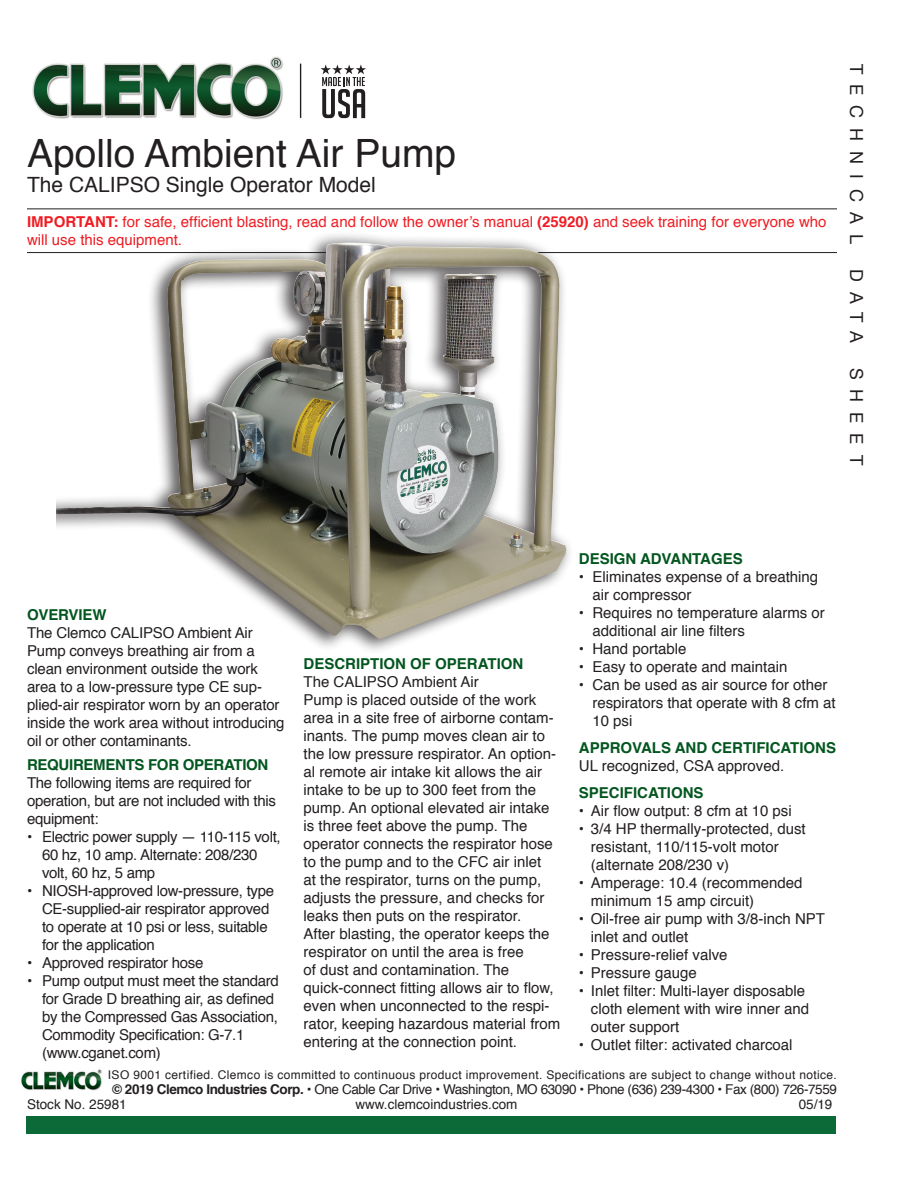
<style>
.page{position:relative;width:918px;height:1188px;background:#fff}
.page>*{position:absolute;margin:0;border:0;box-sizing:border-box;transform-origin:0 0}
.t1{font:39px "Helvetica";color:#231f20}
.t2{font:21px "Helvetica";color:#231f20}
.t3{font:18px "Helvetica Neue";letter-spacing:.56em;color:#231f20}
.t4{font:15px/18px "Helvetica";color:#231f20}
.t5{font:15px/18px "Helvetica";letter-spacing:-.02em;color:#231f20}
.t6{font:15px/18px "Helvetica";color:#ee1d23}
.t7{font:700 15px "Helvetica";color:#03561f}
.t8{font:700 15px "Helvetica";letter-spacing:-.02em;color:#03561f}
.t9{font:13.5px "Helvetica";letter-spacing:-.03em;color:#231f20}
.t10{font:13.5px "Helvetica";color:#231f20}
.t11{font:12px "Helvetica";letter-spacing:.03em;color:#231f20}
.s1{font-weight:700}
</style>
<div class="page">
<img style="left:32px;top:57px;width:251px;height:63px">
<svg style="left:321px;top:64px;width:45px;height:54px"></svg>
<hr style="left:300px;top:64px;width:1px;height:54px;background:#211d1e">
<hr style="left:27px;top:209px;width:810px;height:1px;background:#231f20">
<hr style="left:27px;top:252px;width:810px;height:1px;background:#231f20">
<div style="left:56px;top:230px;width:518px;height:425px;background:#231f20;opacity:.75"></div>
<img style="left:56px;top:242px;width:511px;height:397px">
<div style="left:26px;top:1116px;width:810px;height:18px;background:#0c6a38"></div>
<img style="left:21px;top:1069px;width:81px;height:22px">
<p class="t1" style="left:27px;top:123px;width:431px">Apollo Ambient Air Pump</p>
<p class="t2" style="left:27px;top:168px;width:350px">The CALIPSO Single Operator Model</p>
<p class="t6" style="left:27px;top:213px;width:801px"><span class="s1">IMPORTANT:</span> for safe, efficient blasting, read and follow the owner’s manual <span class="s1">(25920)</span> and seek training for everyone who will use this equipment.</p>
<p class="t3" style="left:869px;top:64px;width:182px;rotate:90deg">TECHNICAL</p>
<p class="t3" style="left:869px;top:269px;width:75px;rotate:90deg">DATA</p>
<p class="t3" style="left:869px;top:368px;width:99px;rotate:90deg">SHEET</p>
<p class="t7" style="left:27px;top:603px;width:81px">OVERVIEW</p>
<p class="t4" style="left:27px;top:625px;width:259px">The Clemco CALIPSO Ambient Air Pump conveys breathing air from a clean environment outside the work area to a low-pressure type CE sup&shy;plied-air respirator worn by an operator inside the work area without introducing oil or other contaminants.</p>
<p class="t8" style="left:27px;top:752px;width:243px">REQUIREMENTS FOR OPERATION</p>
<p class="t5" style="left:27px;top:774px;width:226px">The following items are required for</p>
<p class="t5" style="left:27px;top:792px;width:250px">operation, but are not included with this equipment:</p>
<p class="t5" style="left:42px;top:828px;width:240px;text-indent:-15px">• Electric power supply — 110-115 volt,<br>60 hz, 10 amp. Alternate: 208/230 volt, 60 hz, 5 amp</p>
<p class="t5" style="left:27px;top:882px;width:249px">• NIOSH-approved low-pressure, type</p>
<p class="t4" style="left:42px;top:900px;width:229px;text-align:justify">CE-supplied-air respirator approved to operate at 10 psi or less, suitable for the application</p>
<p class="t5" style="left:27px;top:954px;width:178px">• Approved respirator hose</p>
<p class="t5" style="left:42px;top:972px;width:238px;text-indent:-15px">• Pump output must meet the standard for Grade D breathing air, as defined by the Compressed Gas Association,</p>
<p class="t5" style="left:42px;top:1026px;width:204px">Commodity Specification: G-7.1</p>
<p class="t5" style="left:42px;top:1044px;width:120px">(www.cganet.com)</p>
<p class="t7" style="left:304px;top:652px;width:221px">DESCRIPTION OF OPERATION</p>
<p class="t4" style="left:304px;top:674px;width:177px">The CALIPSO Ambient Air</p>
<p class="t4" style="left:304px;top:692px;width:254px">Pump is placed outside of the work area in a site free of airborne contam&shy;inants. The pump moves clean air to the low pressure respirator. An option&shy;al remote air intake kit allows the air intake to be up to 300 feet from the pump. An optional elevated air intake is three feet above the pump. The operator connects the respirator hose to the pump and to the CFC air inlet at the respirator, turns on the pump, adjusts the pressure, and checks for leaks then puts on the respirator.</p>
<p class="t4" style="left:304px;top:926px;width:247px">After blasting, the operator keeps the</p>
<p class="t4" style="left:304px;top:944px;width:258px">respirator on until the area is free<br>of dust and contamination. The quick-connect fitting allows air to flow, even when unconnected to the respi&shy;rator, keeping hazardous material from entering at the connection point.</p>
<p class="t7" style="left:579px;top:546px;width:165px">DESIGN ADVANTAGES</p>
<p class="t4" style="left:592px;top:568px;width:227px;text-indent:-14px">• Eliminates expense of a breathing air compressor</p>
<p class="t4" style="left:579px;top:604px;width:248px">• Requires no temperature alarms or</p>
<p class="t4" style="left:592px;top:622px;width:154px">additional air line filters</p>
<p class="t4" style="left:579px;top:640px;width:109px">• Hand portable</p>
<p class="t4" style="left:579px;top:658px;width:210px">• Easy to operate and maintain</p>
<p class="t4" style="left:579px;top:676px;width:250px">• Can be used as air source for other</p>
<p class="t4" style="left:592px;top:694px;width:245px">respirators that operate with 8 cfm at</p>
<p class="t4" style="left:592px;top:712px;width:42px">10 psi</p>
<p class="t7" style="left:579px;top:735px;width:259px">APPROVALS AND CERTIFICATIONS</p>
<p class="t4" style="left:579px;top:757px;width:207px">UL recognized, CSA approved.</p>
<p class="t7" style="left:579px;top:780px;width:126px">SPECIFICATIONS</p>
<p class="t4" style="left:579px;top:802px;width:214px">• Air flow output: 8 cfm at 10 psi</p>
<p class="t4" style="left:591px;top:820px;width:216px;text-indent:-12px">• 3/4 HP thermally-protected, dust resistant, 110/115-volt motor (alternate 208/230 v)</p>
<p class="t4" style="left:591px;top:874px;width:213px;text-indent:-12px">• Amperage: 10.4 (recommended minimum 15 amp circuit)</p>
<p class="t4" style="left:591px;top:910px;width:236px;text-indent:-12px">• Oil-free air pump with 3/8-inch NPT inlet and outlet</p>
<p class="t4" style="left:579px;top:946px;width:150px">• Pressure-relief valve</p>
<p class="t4" style="left:579px;top:964px;width:119px">• Pressure gauge</p>
<p class="t4" style="left:591px;top:982px;width:220px;text-indent:-12px">• Inlet filter: Multi-layer disposable cloth element with wire inner and outer support</p>
<p class="t4" style="left:579px;top:1036px;width:215px">• Outlet filter: activated charcoal</p>
<p class="t11" style="left:108px;top:1066px;width:730px">ISO 9001 certified. Clemco is committed to continuous product improvement. Specifications are subject to change without notice.</p>
<p class="t9" style="left:112px;top:1079px;width:726px"><span class="s1">© 2019 Clemco Industries Corp.</span> • One Cable Car Drive • Washington, MO 63090 • Phone (636) 239-4300 • Fax (800) 726-7559</p>
<p class="t10" style="left:27px;top:1094px;width:101px">Stock No. 25981</p>
<p class="t10" style="left:355px;top:1094px;width:164px">www.clemcoindustries.com</p>
<p class="t9" style="left:799px;top:1094px;width:35px">05/19</p>
</div>
